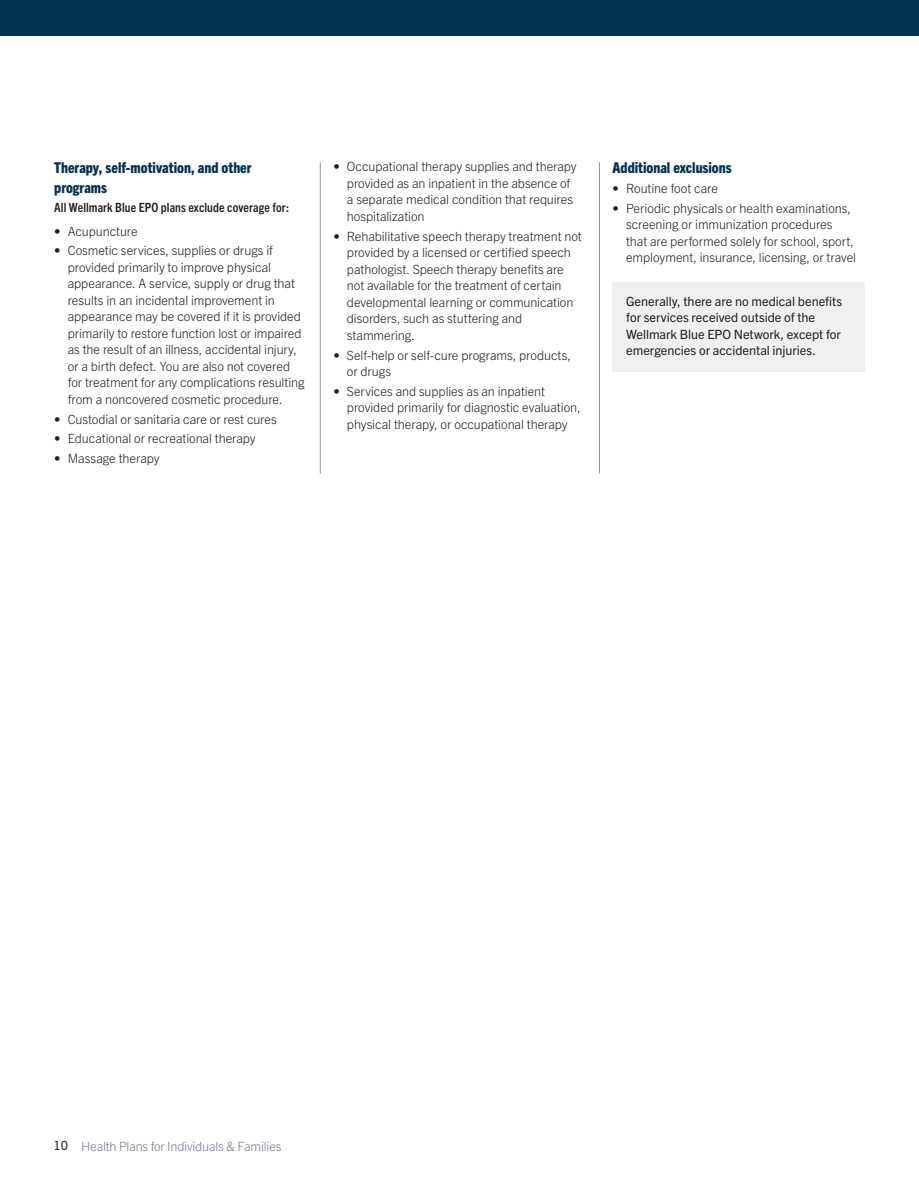
<style>
.page{position:relative;width:919px;height:1189px;background:#fff}
.page>*{position:absolute;margin:0;border:0;box-sizing:border-box;transform-origin:0 0}
.t1{font:800 condensed 15px/19.5px "Trade Gothic Next LT Pro";color:#02344f}
.t2{font:300 12.75px/16.5px "Trade Gothic Next LT Pro";letter-spacing:-.005em;color:#231f20}
.t3{font:12.75px/16.5px "Trade Gothic Next LT Pro";color:#231f20}
.t4{font:700 condensed 12.75px "Trade Gothic Next LT Pro";letter-spacing:.01em;color:#231f20}
.t5{font:300 12.75px "Trade Gothic Next LT Pro";letter-spacing:-.015em;color:#727b8f}
.s1{font-weight:400;color:#231f20}
</style>
<div class="page">
<hr style="left:918px;top:0;width:1px;height:36px;background:#02344f">
<div style="left:0;top:0;width:918px;height:36px;background:#02344f"></div>
<hr style="left:320px;top:162px;width:1px;height:311px;background:#939598">
<hr style="left:599px;top:162px;width:1px;height:311px;background:#939598">
<div style="left:612px;top:282px;width:252px;height:89px;background:#eff0f0"></div>
<h3 class="t1" style="left:54px;top:157px;width:199px">Therapy, self-motivation, and other programs</h3>
<p class="t4" style="left:54px;top:199px;width:236px">All Wellmark Blue EPO plans exclude coverage for:</p>
<p class="t2" style="left:54px;top:222px;width:85px">• Acupuncture</p>
<p class="t2" style="left:68px;top:241px;width:238px;text-indent:-14px">• Cosmetic services, supplies or drugs if provided primarily to improve physical appearance. A service, supply or drug that results in an incidental improvement in appearance may be covered if it is provided primarily to restore function lost or impaired as the result of an illness, accidental injury, or a birth defect. You are also not covered for treatment for any complications resulting from a noncovered cosmetic procedure.</p>
<p class="t2" style="left:54px;top:410px;width:224px">• Custodial or sanitaria care or rest cures</p>
<p class="t2" style="left:54px;top:429px;width:203px">• Educational or recreational therapy</p>
<p class="t2" style="left:54px;top:449px;width:107px">• Massage therapy</p>
<p class="t2" style="left:347px;top:158px;width:231px;text-indent:-14px">• Occupational therapy supplies and therapy provided as an inpatient in the absence of a separate medical condition that requires hospitalization</p>
<p class="t2" style="left:347px;top:227px;width:236px;text-indent:-14px">• Rehabilitative speech therapy treatment not provided by a licensed or certified speech pathologist. Speech therapy benefits are not available for the treatment of certain developmental learning or communication disorders, such as stuttering and stammering.</p>
<p class="t2" style="left:347px;top:346px;width:225px;text-indent:-14px">• Self-help or self-cure programs, products, or drugs</p>
<p class="t2" style="left:347px;top:382px;width:235px;text-indent:-14px">• Services and supplies as an inpatient provided primarily for diagnostic evaluation, physical therapy, or occupational therapy</p>
<h3 class="t1" style="left:612px;top:157px;width:120px">Additional exclusions</h3>
<p class="t2" style="left:612px;top:179px;width:107px">• Routine foot care</p>
<p class="t2" style="left:626px;top:199px;width:231px;text-indent:-14px">• Periodic physicals or health examinations, screening or immunization procedures that are performed solely for school, sport, employment, insurance, licensing, or travel</p>
<p class="t3" style="left:626px;top:292px;width:218px">Generally, there are no medical benefits for services received outside of the Wellmark Blue EPO Network, except for emergencies or accidental injuries.</p>
<p class="t5" style="left:54px;top:1137px;width:229px"><span class="s1">10</span> Health Plans for Individuals &amp; Families</p>
</div>
